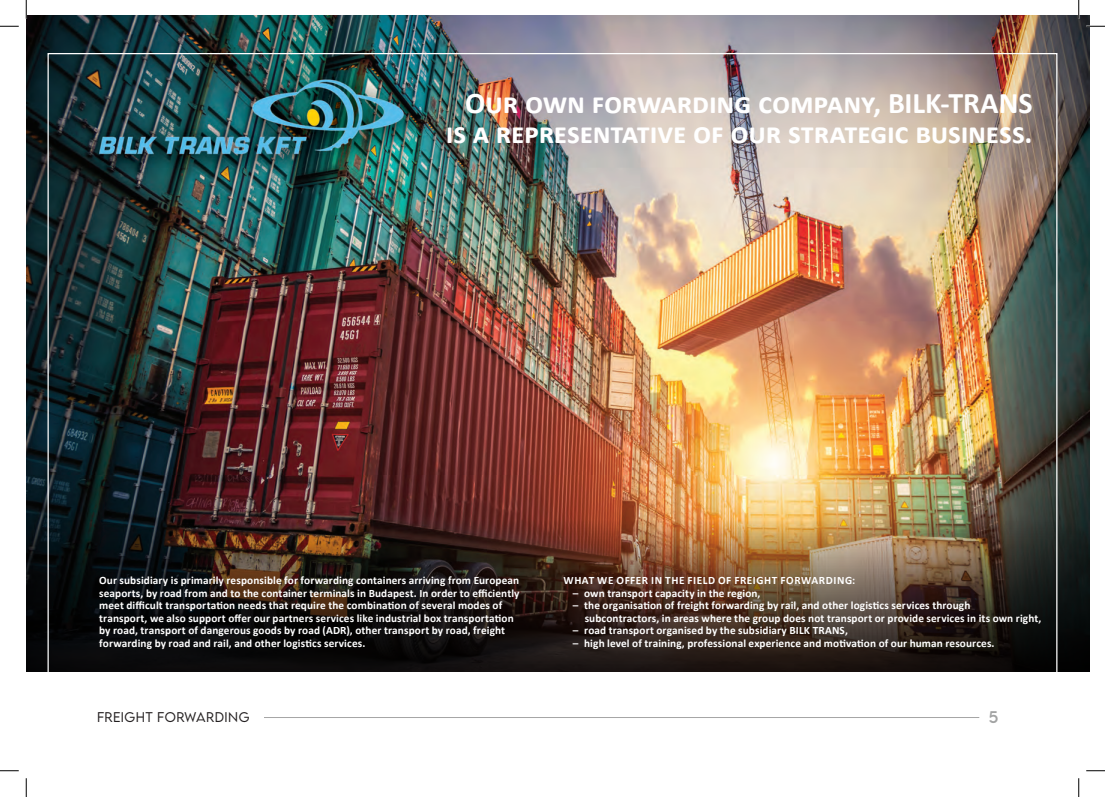
<style>
.page{position:relative;width:1105px;height:797px;background:#fff}
.page>*{position:absolute;margin:0;border:0;box-sizing:border-box;transform-origin:0 0}
.t1{font:700 30px/30px "Calibri";letter-spacing:-.01em;color:#fff;text-align:right}
.t2{font:15px "LEMONMILK";color:#a2a3a3}
.t3{font:300 12.5px "LEMONMILK";letter-spacing:.035em;color:#231f20}
.t4{font:700 11.25px/12.5px "Calibri";letter-spacing:.01em;color:#fff}
</style>
<div class="page">
<hr style="left:151px;top:715px;width:830px;height:3px;background:#231f20;opacity:.75">
<div style="left:97px;top:703px;width:167px;height:28px;background:#fff"></div>
<img style="left:26px;top:16px;width:1063px;height:504px">
<img style="left:26px;top:520px;width:1063px;height:151px">
<svg style="left:0;top:25px;width:19px;height:2px"></svg>
<svg style="left:1086px;top:25px;width:19px;height:2px"></svg>
<svg style="left:0;top:770px;width:19px;height:1px"></svg>
<svg style="left:1086px;top:770px;width:19px;height:1px"></svg>
<svg style="left:25px;top:0;width:2px;height:19px"></svg>
<svg style="left:25px;top:778px;width:2px;height:19px"></svg>
<svg style="left:1078px;top:0;width:1px;height:19px"></svg>
<svg style="left:1078px;top:778px;width:1px;height:19px"></svg>
<h1 class="t1" style="left:446px;top:88px;width:588px">Our own forwarding company, BILK-TRANS is a representative of our strategic business.</h1>
<p class="t4" style="left:99px;top:574px;width:422px">Our subsidiary is primarily responsible for forwarding containers arriving from European seaports, by road from and to the container terminals in Budapest. In order to efficiently meet difficult transportation needs that require the combination of several modes of transport, we also support offer our partners services like industrial box transportation by road, transport of dangerous goods by road (ADR), other transport by road, freight forwarding by road and rail, and other logistics services.</p>
<p class="t4" style="left:564px;top:574px;width:14px">What</p>
<p class="t4" style="left:597px;top:574px;width:76px">we offer in the</p>
<p class="t4" style="left:687px;top:574px;width:7px">field</p>
<p class="t4" style="left:718px;top:574px;width:25px">of frei</p>
<p class="t4" style="left:756px;top:574px;width:32px">ght forwardin</p>
<p class="t4" style="left:845px;top:574px;width:12px">g:</p>
<p class="t4" style="left:573px;top:586px;width:189px">– own transport capacity in the region,</p>
<p class="t4" style="left:585px;top:599px;width:458px;text-indent:-12px">– the organisation of freight forwarding by rail, and other logistics services through subcontractors, in areas where the group does not transport or provide services in its own right,</p>
<p class="t4" style="left:573px;top:624px;width:276px">– road transport organised by the subsidiary BILK TRANS,</p>
<p class="t4" style="left:573px;top:636px;width:423px">– high level of training, professional experience and motivation of our human resources.</p>
<p class="t3" style="left:97px;top:708px;width:154px">FREIGHT FORWARDING</p>
<h2 class="t2" style="left:989px;top:707px;width:11px">5</h2>
</div>
